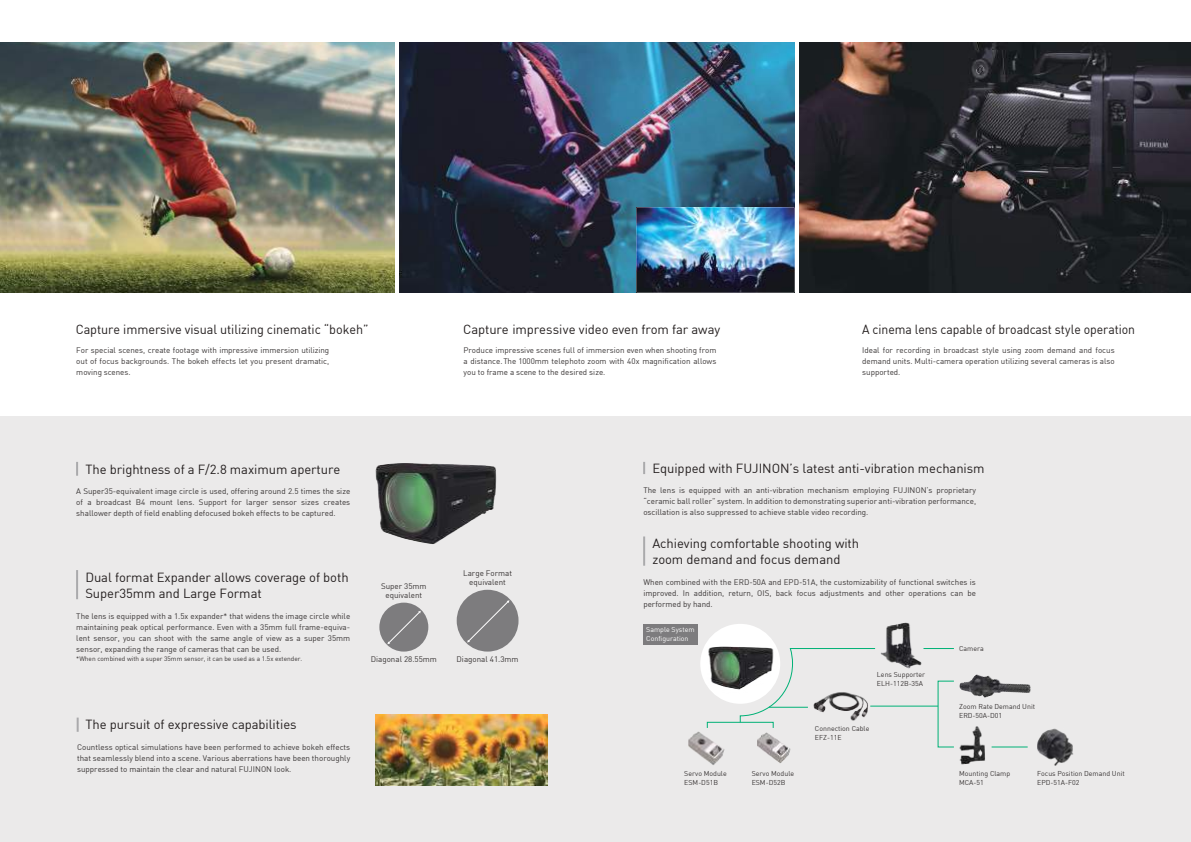
<style>
.page{position:relative;width:1191px;height:842px;background:#fff}
.page>*{position:absolute;margin:0;border:0;box-sizing:border-box;transform-origin:0 0}
.t1{font:13px/16px "DIN";letter-spacing:-.005em;color:#241f1f}
.t2{font:13px "DIN";letter-spacing:-.005em;color:#241f1f;scale:.94 1}
.t3{font:8px/11px "DIN";color:#393535;text-align:justify}
.t4{font:7px/9px "DIN";color:#393535}
.t5{font:7px/9px "DIN";color:#fff}
.t6{font:6.5px "DIN";color:#393535}
</style>
<div class="page">
<div style="left:0;top:416px;width:1191px;height:426px;background:#ebeaea"></div>
<img style="left:0;top:43px;width:394px;height:249px">
<img style="left:400px;top:43px;width:394px;height:249px">
<img style="left:375px;top:714px;width:172px;height:71px">
<svg style="left:77px;top:717px;width:2px;height:15px"></svg>
<hr style="left:76px;top:570px;width:2px;height:29px;background:#aaaaac">
<svg style="left:76px;top:462px;width:2px;height:14px"></svg>
<svg style="left:643px;top:462px;width:2px;height:12px"></svg>
<hr style="left:643px;top:536px;width:2px;height:30px;background:#aaaaac">
<div style="left:700px;top:624px;width:80px;height:80px;background:#fff;border-radius:50%"></div>
<img style="left:959px;top:726px;width:26px;height:39px">
<img style="left:880px;top:622px;width:42px;height:47px">
<img style="left:688px;top:731px;width:37px;height:34px">
<img style="left:757px;top:732px;width:34px;height:31px">
<img style="left:959px;top:674px;width:72px;height:24px">
<div style="left:707px;top:722px;width:66px;height:6px;border:1px solid #00b176"></div>
<hr style="left:991px;top:747px;width:36px;height:1px;background:#00b176">
<hr style="left:870px;top:706px;width:68px;height:1px;background:#00b176">
<hr style="left:923px;top:648px;width:31px;height:1px;background:#00b176">
<svg style="left:740px;top:648px;width:135px;height:75px"></svg>
<img style="left:810px;top:687px;width:67px;height:36px">
<img style="left:375px;top:463px;width:122px;height:81px">
<img style="left:700px;top:639px;width:90px;height:55px">
<img style="left:799px;top:43px;width:392px;height:249px">
<img style="left:636px;top:208px;width:158px;height:84px">
<div style="left:457px;top:590px;width:61px;height:62px;background:#7d7c7e;border-radius:50%"></div>
<svg style="left:467px;top:600px;width:42px;height:42px"></svg>
<div style="left:379px;top:603px;width:49px;height:49px;background:#7d7c7e;border-radius:50%"></div>
<svg style="left:387px;top:611px;width:34px;height:33px"></svg>
<div style="left:643px;top:624px;width:55px;height:21px;background:#7d7c7e"></div>
<img style="left:1037px;top:728px;width:36px;height:38px">
<h1 class="t1" style="left:76px;top:321px;width:294px">Capture immersive visual utilizing cinematic “bokeh”</h1>
<h1 class="t1" style="left:463px;top:321px;width:259px">Capture impressive video even from far away</h1>
<h1 class="t2" style="left:862px;top:321px;width:292px">A cinema lens capable of broadcast style operation</h1>
<p class="t3" style="left:76px;top:345px;width:254px">For special scenes, create footage with impressive immersion utilizing out of focus backgrounds. The bokeh effects let you present dramatic, moving scenes.</p>
<p class="t3" style="left:463px;top:345px;width:254px">Produce impressive scenes full of immersion even when shooting from a distance.The 1000mm telephoto zoom with 40x magnification allows you to frame a scene to the desired size.</p>
<p class="t3" style="left:862px;top:345px;width:254px">Ideal for recording in broadcast style using zoom demand and focus demand units. Multi-camera operation utilizing several cameras is also supported.</p>
<h1 class="t1" style="left:85px;top:461px;width:256px">The brightness of a F/2.8 maximum aperture</h1>
<p class="t3" style="left:76px;top:485px;width:275px">A Super35-equivalent image circle is used, offering around 2.5 times the size of a broadcast B4 mount lens. Support for larger sensor sizes creates shallower depth of field enabling defocused bokeh effects to be captured.</p>
<h1 class="t1" style="left:85px;top:569px;width:265px">Dual format Expander allows coverage of both<br>Super35mm and Large Format</h1>
<p class="t3" style="left:76px;top:610px;width:275px">The lens is equipped with a 1.5x expander* that widens the image circle while maintaining peak optical performance. Even with a 35mm full frame-equiva&shy;lent sensor, you can shoot with the same angle of view as a super 35mm sensor, expanding the range of cameras that can be used.</p>
<p class="t6" style="left:76px;top:655px;width:227px">*When combined with a super 35mm sensor, it can be used as a 1.5x extender.</p>
<p class="t3" style="left:381px;top:582px;width:47px;line-height:8.8px;text-align:center">Super 35mm equivalent</p>
<p class="t3" style="left:463px;top:569px;width:50px;line-height:8.8px;text-align:center">Large Format equivalent</p>
<p class="t3" style="left:371px;top:654px;width:68px">Diagonal 28.55mm</p>
<p class="t3" style="left:456px;top:654px;width:64px">Diagonal 41.3mm</p>
<h1 class="t1" style="left:85px;top:716px;width:213px">The pursuit of expressive capabilities</h1>
<p class="t3" style="left:77px;top:741px;width:275px">Countless optical simulations have been performed to achieve bokeh effects that seamlessly blend into a scene. Various aberrations have been thoroughly suppressed to maintain the clear and natural FUJINON look.</p>
<h1 class="t1" style="left:652px;top:460px;width:334px">Equipped with FUJINON’s latest anti-vibration mechanism</h1>
<p class="t3" style="left:643px;top:485px;width:334px">The lens is equipped with an anti-vibration mechanism employing FUJINON’s proprietary “ceramic ball roller” system. In addition to demonstrating superior anti-vibration performance, oscillation is also suppressed to achieve stable video recording.</p>
<h1 class="t1" style="left:652px;top:535px;width:208px">Achieving comfortable shooting with zoom demand and focus demand</h1>
<p class="t3" style="left:643px;top:576px;width:334px">When combined with the ERD-50A and EPD-51A, the customizability of functional switches is improved. In addition, return, OIS, back focus adjustments and other operations can be performed by hand.</p>
<p class="t5" style="left:646px;top:625px;width:50px">Sample System<br>Configuration</p>
<p class="t4" style="left:684px;top:769px;width:44px">Servo Module<br>ESM-D51B</p>
<p class="t4" style="left:751px;top:769px;width:44px">Servo Module<br>ESM-D52B</p>
<p class="t4" style="left:877px;top:670px;width:50px">Lens Supporter<br>ELH-112B-35A</p>
<p class="t4" style="left:815px;top:724px;width:56px">Connection Cable<br>EFZ-11E</p>
<p class="t4" style="left:959px;top:644px;width:26px">Camera</p>
<p class="t4" style="left:959px;top:702px;width:77px">Zoom Rate Demand Unit<br>ERD-50A-D01</p>
<p class="t4" style="left:959px;top:769px;width:53px">Mounting Clamp<br>MCA-51</p>
<p class="t4" style="left:1037px;top:769px;width:89px">Focus Position Demand Unit<br>EPD-51A-F02</p>
</div>
